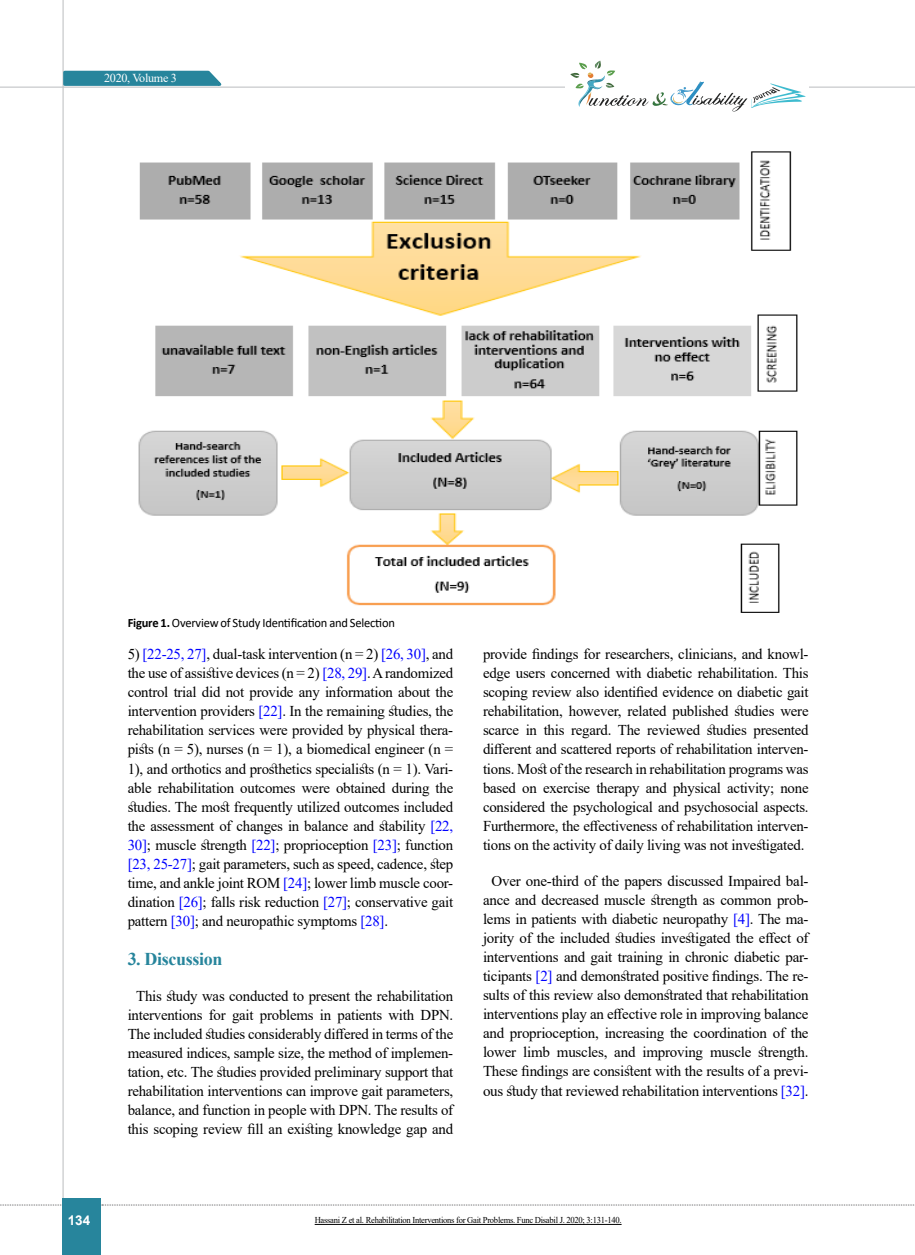
<style>
.page{position:relative;width:915px;height:1255px;background:#fff}
.page>*{position:absolute;margin:0;border:0;box-sizing:border-box;transform-origin:0 0}
.t1{font:700 18px "Times New Roman";letter-spacing:-.02em;color:#27859c}
.t2{font:15px/19px "Times New Roman";letter-spacing:-.015em;color:#000;text-align:justify}
.t3{font:700 13.5px "Arial";color:#fff}
.t4{font:12.75px "Calibri";letter-spacing:-.015em;color:#000}
.t5{font:12.15px "Times New Roman";letter-spacing:-.025em;color:#fff}
.t6{font:9px "Times New Roman";letter-spacing:-.03em;color:#000;scale:.95 1}
.s1{font-weight:700}
.s2{color:#00f}
</style>
<div class="page">
<hr style="left:62px;top:0;width:2px;height:1254px;background:#c2c4c6">
<hr style="left:0;top:87px;width:914px;height:1px;background:#c2c4c6">
<svg style="left:0;top:1204px;width:63px;height:1px"></svg>
<svg style="left:102px;top:1204px;width:813px;height:1px"></svg>
<svg style="left:62px;top:69px;width:165px;height:18px;background:#549eb0"></svg>
<div style="left:63px;top:1198px;width:38px;height:56px;background:#27859c"></div>
<div style="left:564px;top:57px;width:244px;height:55px;background:#fff"></div>
<svg style="left:570px;top:61px;width:235px;height:51px"></svg>
<img style="left:138px;top:151px;width:660px;height:462px">
<hr style="left:314px;top:1224px;width:307px;height:1px;background:#000">
<p class="t5" style="left:104px;top:69px;width:74px">2020, Volume 3</p>
<p class="t3" style="left:68px;top:1210px;width:24px">134</p>
<p class="t4" style="left:128px;top:614px;width:269px"><span class="s1">Figure 1.</span> Overview of Study Identification and Selection</p>
<p class="t2" style="left:128px;top:644px;width:327px">5) <span class="s2">[22-25, 27]</span>, dual-task intervention (n = 2) <span class="s2">[26, 30]</span>, and the use of assistive devices (n = 2) <span class="s2">[28, 29]</span>. A randomized control trial did not provide any information about the intervention providers <span class="s2">[22]</span>. In the remaining studies, the rehabilitation services were provided by physical thera&shy;pists (n = 5), nurses (n = 1), a biomedical engineer (n = 1), and orthotics and prosthetics specialists (n = 1). Vari&shy;able rehabilitation outcomes were obtained during the studies. The most frequently utilized outcomes included the assessment of changes in balance and stability <span class="s2">[22, 30]</span>; muscle strength <span class="s2">[22]</span>; proprioception <span class="s2">[23]</span>; function <span class="s2">[23, 25-27]</span>; gait parameters, such as speed, cadence, step time, and ankle joint ROM <span class="s2">[24]</span>; lower limb muscle coor&shy;dination <span class="s2">[26]</span>; falls risk reduction <span class="s2">[27]</span>; conservative gait pattern <span class="s2">[30]</span>; and neuropathic symptoms <span class="s2">[28]</span>.</p>
<p class="t1" style="left:128px;top:945px;width:96px">3. Discussion</p>
<p class="t2" style="left:128px;top:985px;width:327px;text-align:center">This study was conducted to present the rehabilitation interventions for gait problems in patients with DPN.<br>The included studies considerably differed in terms of the measured indices, sample size, the method of implemen&shy;tation, etc. The studies provided preliminary support that rehabilitation interventions can improve gait parameters, balance, and function in people with DPN. The results of this scoping review fill an existing knowledge gap and</p>
<p class="t2" style="left:483px;top:644px;width:327px">provide findings for researchers, clinicians, and knowl&shy;edge users concerned with diabetic rehabilitation. This scoping review also identified evidence on diabetic gait rehabilitation, however, related published studies were scarce in this regard. The reviewed studies presented different and scattered reports of rehabilitation interven&shy;tions. Most of the research in rehabilitation programs was based on exercise therapy and physical activity; none considered the psychological and psychosocial aspects.<br>Furthermore, the effectiveness of rehabilitation interven&shy;tions on the activity of daily living was not investigated.</p>
<p class="t2" style="left:483px;top:870px;width:327px;text-align:center">Over one-third of the papers discussed Impaired bal&shy;ance and decreased muscle strength as common prob&shy;lems in patients with diabetic neuropathy <span class="s2">[4]</span>. The ma&shy;jority of the included studies investigated the effect of interventions and gait training in chronic diabetic par&shy;ticipants <span class="s2">[2]</span> and demonstrated positive findings. The re&shy;sults of this review also demonstrated that rehabilitation interventions play an effective role in improving balance and proprioception, increasing the coordination of the lower limb muscles, and improving muscle strength.<br>These findings are consistent with the results of a previ&shy;ous study that reviewed rehabilitation interventions <span class="s2">[32]</span>.</p>
<p class="t6" style="left:314px;top:1213px;width:324px">Hassani Z et al. Rehabilitation Interventions for Gait Problems. Func Disabil J. 2020; 3:131-140.</p>
</div>
